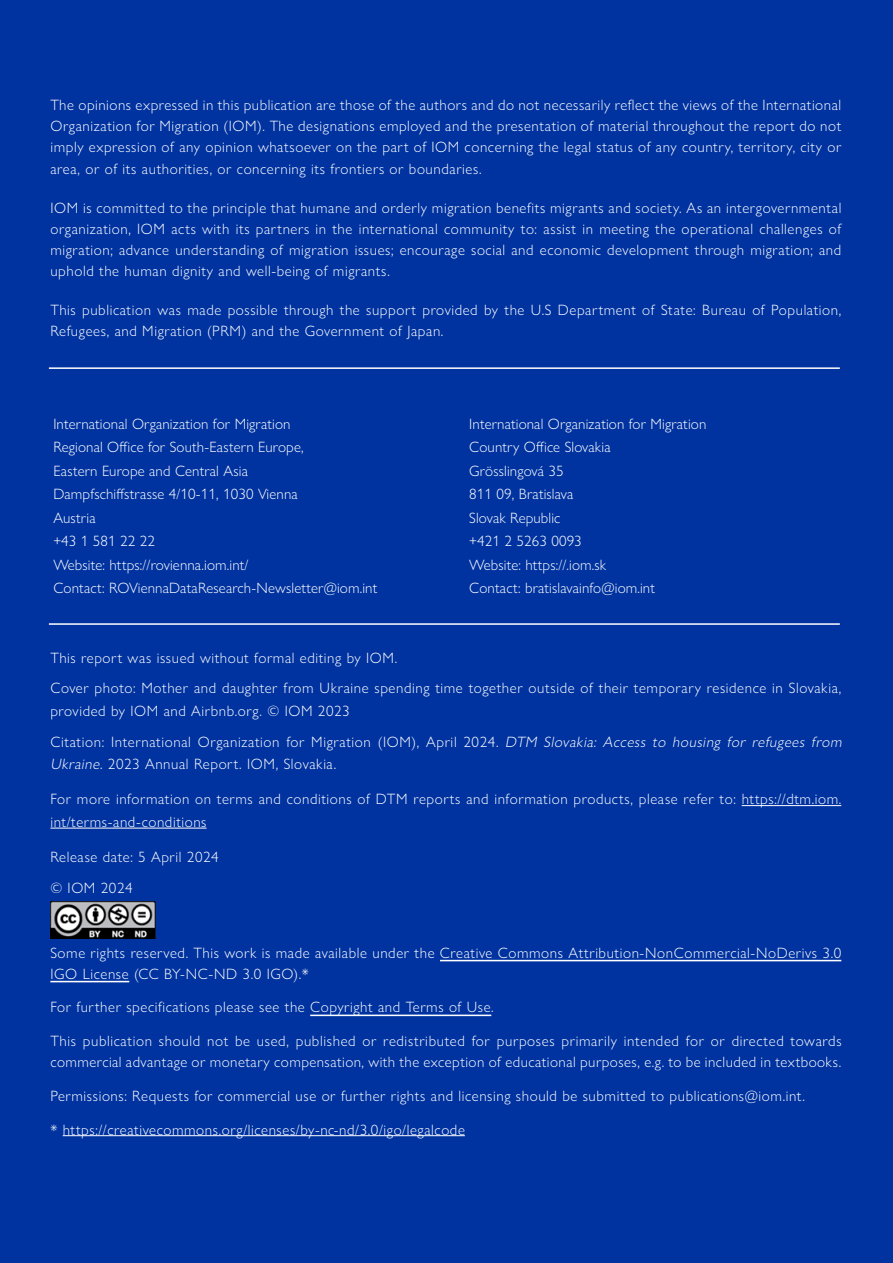
<style>
.page{position:relative;width:893px;height:1263px;background:#0033a0}
.page>*{position:absolute;margin:0;border:0;box-sizing:border-box;transform-origin:0 0}
.info_page__body_text_2{font:300 15px/22.5px "Gill Sans Nova";letter-spacing:.04em;color:#fff}
.info_page__body_text_1{font:300 15px/21px "Gill Sans Nova";letter-spacing:.04em;color:#fff;text-align:justify}
.map_disclaimer{font:300 15px "Gill Sans Nova";letter-spacing:.01em;color:#fff}
.map_disclaimer-2{font:700 15px "Gill Sans Nova";letter-spacing:.01em;color:#fff}
.s1{font-style:italic}
</style>
<div class="page">
<hr style="left:49px;top:623px;width:791px;height:2px;background:#fff">
<hr style="left:49px;top:367px;width:791px;height:2px;background:#fff">
<hr style="left:742px;top:805px;width:99px;height:1px;background:#fff">
<hr style="left:50px;top:828px;width:157px;height:1px;background:#fff">
<hr style="left:440px;top:960px;width:401px;height:1px;background:#fff">
<hr style="left:50px;top:981px;width:79px;height:1px;background:#fff">
<hr style="left:310px;top:1014px;width:181px;height:2px;background:#fff">
<hr style="left:63px;top:1135px;width:402px;height:1px;background:#fff">
<img style="left:51px;top:901px;width:105px;height:38px">
<p class="info_page__body_text_1" style="left:50px;top:95px;width:792px">The opinions expressed in this publication are those of the authors and do not necessarily reflect the views of the International Organization for Migration (IOM). The designations employed and the presentation of material throughout the report do not imply expression of any opinion whatsoever on the part of IOM concerning the legal status of any country, territory, city or area, or of its authorities, or concerning its frontiers or boundaries.</p>
<p class="info_page__body_text_1" style="left:50px;top:197px;width:792px">IOM is committed to the principle that humane and orderly migration benefits migrants and society. As an intergovernmental organization, IOM acts with its partners in the international community to: assist in meeting the operational challenges of migration; advance understanding of migration issues; encourage social and economic development through migration; and uphold the human dignity and well-being of migrants.</p>
<p class="info_page__body_text_1" style="left:50px;top:299px;width:792px">This publication was made possible through the support provided by the U.S Department of State: Bureau of Population,<br>Refugees, and Migration (PRM) and the Government of Japan.</p>
<p class="map_disclaimer" style="left:53px;top:414px;width:239px">International Organization for Migration</p>
<p class="map_disclaimer" style="left:53px;top:438px;width:252px">Regional Office for South-Eastern Europe,</p>
<p class="map_disclaimer" style="left:53px;top:461px;width:196px">Eastern Europe and Central Asia</p>
<p class="map_disclaimer" style="left:53px;top:485px;width:246px">Dampfschiffstrasse 4/10-11, 1030 Vienna</p>
<p class="map_disclaimer" style="left:53px;top:508px;width:44px">Austria</p>
<p class="map_disclaimer" style="left:53px;top:532px;width:103px">+43 1 581 22 22</p>
<p class="map_disclaimer" style="left:53px;top:555px;width:197px">Website: https://rovienna.iom.int/</p>
<p class="map_disclaimer" style="left:53px;top:579px;width:325px">Contact: ROViennaDataResearch-Newsletter@iom.int</p>
<p class="map_disclaimer-2" style="left:83px;top:479px;width:69px">Publisher</p>
<p class="map_disclaimer" style="left:469px;top:414px;width:239px">International Organization for Migration</p>
<p class="map_disclaimer" style="left:469px;top:438px;width:143px">Country Office Slovakia</p>
<p class="map_disclaimer" style="left:469px;top:461px;width:96px">Grösslingová 35</p>
<p class="map_disclaimer" style="left:469px;top:485px;width:106px">811 09, Bratislava</p>
<p class="map_disclaimer" style="left:469px;top:508px;width:93px">Slovak Republic</p>
<p class="map_disclaimer" style="left:469px;top:532px;width:114px">+421 2 5263 0093</p>
<p class="map_disclaimer" style="left:469px;top:555px;width:138px">Website: https://.iom.sk</p>
<p class="map_disclaimer" style="left:469px;top:579px;width:187px">Contact: bratislavainfo@iom.int</p>
<p class="info_page__body_text_2" style="left:50px;top:646px;width:349px">This report was issued without formal editing by IOM.</p>
<p class="info_page__body_text_2" style="left:50px;top:677px;width:792px">Cover photo: Mother and daughter from Ukraine spending time together outside of their temporary residence in Slovakia, provided by IOM and Airbnb.org. © IOM 2023</p>
<p class="info_page__body_text_2" style="left:50px;top:730px;width:796px">Citation: International Organization for Migration (IOM), April 2024. <span class="s1">DTM Slovakia: Access to housing for refugees from<br>Ukraine</span>. 2023 Annual Report. IOM, Slovakia.</p>
<p class="info_page__body_text_2" style="left:50px;top:788px;width:792px">For more information on terms and conditions of DTM reports and information products, please refer to: https://dtm.iom. int/terms-and-conditions</p>
<p class="info_page__body_text_2" style="left:50px;top:846px;width:170px">Release date: 5 April 2024</p>
<p class="info_page__body_text_2" style="left:50px;top:876px;width:84px">© IOM 2024</p>
<p class="info_page__body_text_2" style="left:50px;top:942px;width:792px;line-height:21px">Some rights reserved. This work is made available under the Creative Commons Attribution-NonCommercial-NoDerivs 3.0<br>IGO License (CC BY-NC-ND 3.0 IGO).*</p>
<p class="info_page__body_text_2" style="left:50px;top:996px;width:445px">For further specifications please see the Copyright and Terms of Use.</p>
<p class="info_page__body_text_2" style="left:50px;top:1030px;width:793px;line-height:21px">This publication should not be used, published or redistributed for purposes primarily intended for or directed towards commercial advantage or monetary compensation, with the exception of educational purposes, e.g. to be included in textbooks.</p>
<p class="info_page__body_text_2" style="left:50px;top:1084px;width:756px">Permissions: Requests for commercial use or further rights and licensing should be submitted to publications@iom.int.</p>
<p class="info_page__body_text_2" style="left:50px;top:1118px;width:416px">* https://creativecommons.org/licenses/by-nc-nd/3.0/igo/legalcode</p>
</div>
